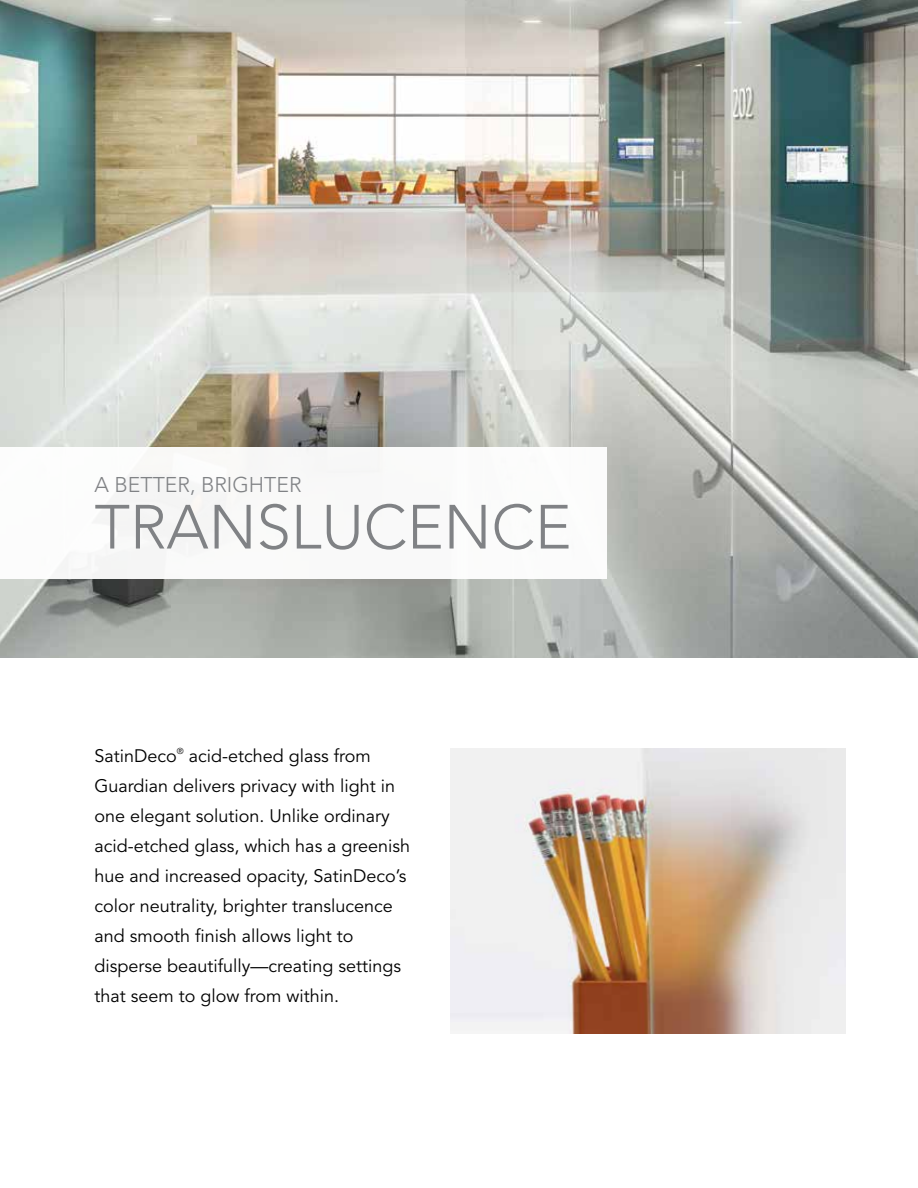
<style>
.page{position:relative;width:918px;height:1188px;background:#fff}
.page>*{position:absolute;margin:0;border:0;box-sizing:border-box;transform-origin:0 0}
.t1{font:300 61.65px "Avenir LT Std";color:#808285}
.t2{font:300 21.15px "Avenir LT Std";color:#808285}
.t3{font:18px/30px "Avenir LT Std";color:#000}
</style>
<div class="page">
<img style="left:0;top:0;width:918px;height:658px">
<img style="left:450px;top:748px;width:396px;height:286px">
<div style="left:0;top:447px;width:607px;height:132px;background:#fff"></div>
<p class="t2" style="left:95px;top:472px;width:209px">A BETTER, BRIGHTER</p>
<h1 class="t1" style="left:95px;top:491px;width:478px">TRANSLUCENCE</h1>
<p class="t3" style="left:95px;top:741px;width:317px">SatinDeco<sup>®</sup> acid-etched glass from Guardian delivers privacy with light in one elegant solution. Unlike ordinary acid-etched glass, which has a greenish hue and increased opacity, SatinDeco’s color neutrality, brighter translucence and smooth finish allows light to disperse beautifully—creating settings that seem to glow from within.</p>
</div>
